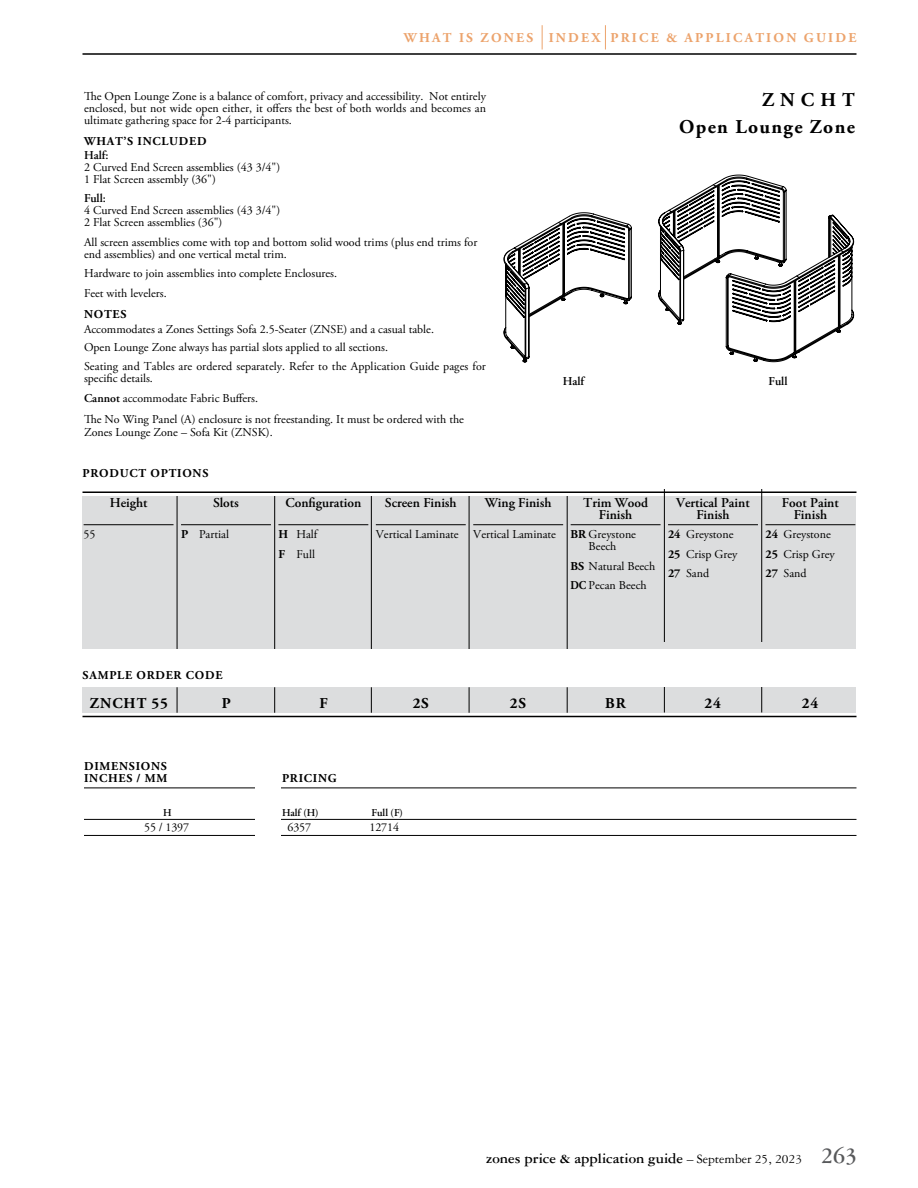
<style>
.page{position:relative;width:918px;height:1188px;background:#fff}
.page>*{position:absolute;margin:0;border:0;box-sizing:border-box;transform-origin:0 0}
.t1{font:700 19.5px/27px "Adobe Garamond Pro";letter-spacing:.07em;color:#000;text-align:right}
.t2{font:700 15px "Garamond Three";color:#000}
.t3{font:700 15px "Adobe Garamond Pro";letter-spacing:.06em;color:#000}
.t4{font:600 13.5px/12px "Adobe Garamond Pro";color:#000;text-align:center}
.t5{font:700 13.5px "Adobe Garamond Pro";letter-spacing:.165em;color:#eca36c}
.t6{font:12px/12px "Adobe Garamond Pro";color:#000}
.t7{font:700 12px/12px "Adobe Garamond Pro";letter-spacing:.065em;color:#000}
.t8{font:600 12px "Adobe Garamond Pro";color:#000}
.t9{font:600 10.5px "Adobe Garamond Pro";color:#000}
.s1{font-weight:600}
.s2{font-weight:700}
.s3{font-weight:400;font-size:13.5px}
.s4{font-size:24px;color:#58595b}
</style>
<div class="page">
<hr style="left:82px;top:53px;width:774px;height:2px;background:#000">
<svg style="left:542px;top:25px;width:1px;height:24px"></svg>
<svg style="left:605px;top:25px;width:1px;height:24px"></svg>
<hr style="left:84px;top:788px;width:772px;height:1px;background:#000">
<hr style="left:84px;top:819px;width:772px;height:1px;background:#000">
<hr style="left:84px;top:835px;width:772px;height:1px;background:#000">
<div style="left:256px;top:760px;width:25px;height:194px;background:#fff"></div>
<div style="left:82px;top:496px;width:774px;height:153px;background:#dcddde"></div>
<hr style="left:84px;top:524px;width:90px;height:1px;background:#000">
<hr style="left:181px;top:524px;width:90px;height:1px;background:#000">
<hr style="left:278px;top:524px;width:90px;height:1px;background:#000">
<hr style="left:376px;top:524px;width:90px;height:1px;background:#000">
<hr style="left:473px;top:524px;width:90px;height:1px;background:#000">
<hr style="left:571px;top:524px;width:90px;height:1px;background:#000">
<hr style="left:668px;top:524px;width:90px;height:1px;background:#000">
<hr style="left:765px;top:524px;width:90px;height:1px;background:#000">
<hr style="left:82px;top:491px;width:774px;height:2px;background:#000">
<hr style="left:371px;top:496px;width:1px;height:153px;background:#000">
<hr style="left:82px;top:716px;width:774px;height:1px;background:#000">
<div style="left:82px;top:687px;width:774px;height:26px;background:#dcddde"></div>
<svg style="left:371px;top:687px;width:1px;height:26px"></svg>
<hr style="left:664px;top:489px;width:1px;height:153px;background:#000">
<svg style="left:664px;top:687px;width:1px;height:25px"></svg>
<hr style="left:761px;top:489px;width:1px;height:153px;background:#000">
<svg style="left:761px;top:687px;width:1px;height:25px"></svg>
<hr style="left:469px;top:496px;width:1px;height:153px;background:#000">
<svg style="left:469px;top:687px;width:1px;height:26px"></svg>
<hr style="left:567px;top:496px;width:1px;height:153px;background:#000">
<svg style="left:567px;top:687px;width:1px;height:26px"></svg>
<hr style="left:274px;top:496px;width:1px;height:153px;background:#000">
<svg style="left:274px;top:687px;width:1px;height:26px"></svg>
<hr style="left:177px;top:496px;width:1px;height:153px;background:#000">
<svg style="left:177px;top:687px;width:1px;height:26px"></svg>
<svg style="left:503px;top:175px;width:351px;height:187px"></svg>
<p class="t5" style="left:404px;top:30px;width:454px">WHAT IS ZONES INDEX PRICE &amp; APPLICATION GUIDE</p>
<p class="t6" style="left:84px;top:91px;width:403px;text-align:justify">The Open Lounge Zone is a balance of comfort, privacy and accessibility. Not entirely enclosed, but not wide open either, it offers the best of both worlds and becomes an ultimate gathering space for 2-4 participants.</p>
<p class="t7" style="left:84px;top:136px;width:124px">WHAT’S INCLUDED</p>
<p class="t8" style="left:84px;top:148px;width:26px">Half:</p>
<p class="t6" style="left:84px;top:161px;width:198px">2 Curved End Screen assemblies (43 3/4")<br>1 Flat Screen assembly (36")</p>
<p class="t8" style="left:84px;top:191px;width:23px">Full:</p>
<p class="t6" style="left:84px;top:205px;width:198px">4 Curved End Screen assemblies (43 3/4")<br>2 Flat Screen assemblies (36")</p>
<p class="t6" style="left:84px;top:236px;width:395px">All screen assemblies come with top and bottom solid wood trims (plus end trims for end assemblies) and one vertical metal trim.</p>
<p class="t6" style="left:84px;top:264px;width:255px;line-height:19.5px">Hardware to join assemblies into complete Enclosures.<br>Feet with levelers.</p>
<p class="t7" style="left:84px;top:308px;width:44px">NOTES</p>
<p class="t6" style="left:84px;top:320px;width:352px;line-height:18px">Accommodates a Zones Settings Sofa 2.5-Seater (ZNSE) and a casual table.<br>Open Lounge Zone always has partial slots applied to all sections.</p>
<p class="t6" style="left:84px;top:361px;width:403px">Seating and Tables are ordered separately. Refer to the Application Guide pages for specific details.</p>
<p class="t6" style="left:84px;top:388px;width:381px;line-height:21px"><span class="s1">Cannot</span> accommodate Fabric Buffers.<br>The No Wing Panel (A) enclosure is not freestanding. It must be ordered with the</p>
<p class="t6" style="left:84px;top:427px;width:190px">Zones Lounge Zone – Sofa Kit (ZNSK).</p>
<p class="t7" style="left:83px;top:467px;width:127px">PRODUCT OPTIONS</p>
<h1 class="t1" style="left:679px;top:86px;width:177px">ZNCHT<br>Open Lounge Zone</h1>
<p class="t8" style="left:563px;top:374px;width:24px">Half</p>
<p class="t8" style="left:769px;top:374px;width:20px">Full</p>
<p class="t6" style="left:84px;top:529px;width:13px">55</p>
<p class="t4" style="left:110px;top:497px;width:39px">Height</p>
<p class="t4" style="left:213px;top:497px;width:27px">Slots</p>
<p class="t6" style="left:181px;top:529px;width:49px"><span class="s2">P</span> Partial</p>
<p class="t4" style="left:285px;top:497px;width:77px">Configuration</p>
<p class="t6" style="left:278px;top:525px;width:40px;line-height:19.5px"><span class="s2">H</span> Half<br><span class="s2">F</span> Full</p>
<p class="t4" style="left:385px;top:497px;width:73px">Screen Finish</p>
<p class="t6" style="left:376px;top:529px;width:84px">Vertical Laminate</p>
<p class="t4" style="left:485px;top:497px;width:68px">Wing Finish</p>
<p class="t6" style="left:473px;top:529px;width:84px">Vertical Laminate</p>
<p class="t4" style="left:583px;top:497px;width:66px">Trim Wood<br>Finish</p>
<p class="t6" style="left:571px;top:529px;width:67px;text-align:center"><span class="s2">BR</span> Greystone<br>Beech</p>
<p class="t6" style="left:571px;top:557px;width:86px;line-height:19.5px"><span class="s2">BS</span> Natural Beech<br><span class="s2">DC</span> Pecan Beech</p>
<p class="t4" style="left:676px;top:497px;width:75px">Vertical Paint<br>Finish</p>
<p class="t6" style="left:668px;top:525px;width:71px;line-height:19.5px"><span class="s2">24</span> Greystone<br><span class="s2">25</span> Crisp Grey<br><span class="s2">27</span> Sand</p>
<p class="t4" style="left:782px;top:497px;width:58px">Foot Paint<br>Finish</p>
<p class="t6" style="left:765px;top:525px;width:71px;line-height:19.5px"><span class="s2">24</span> Greystone<br><span class="s2">25</span> Crisp Grey<br><span class="s2">27</span> Sand</p>
<p class="t7" style="left:83px;top:669px;width:141px">SAMPLE ORDER CODE</p>
<p class="t3" style="left:90px;top:694px;width:79px">ZNCHT 55</p>
<p class="t3" style="left:222px;top:694px;width:11px">P</p>
<p class="t3" style="left:319px;top:694px;width:10px">F</p>
<p class="t3" style="left:413px;top:694px;width:18px">2S</p>
<p class="t3" style="left:510px;top:694px;width:18px">2S</p>
<p class="t3" style="left:605px;top:694px;width:22px">BR</p>
<p class="t3" style="left:705px;top:694px;width:18px">24</p>
<p class="t3" style="left:802px;top:694px;width:18px">24</p>
<p class="t7" style="left:84px;top:761px;width:85px">DIMENSIONS<br>INCHES / MM</p>
<p class="t7" style="left:282px;top:773px;width:56px">PRICING</p>
<p class="t9" style="left:163px;top:806px;width:10px">H</p>
<p class="t9" style="left:282px;top:806px;width:38px">Half (H)</p>
<p class="t9" style="left:372px;top:806px;width:33px">Full (F)</p>
<p class="t6" style="left:144px;top:822px;width:46px">55 / 1397</p>
<p class="t6" style="left:287px;top:822px;width:25px">6357</p>
<p class="t6" style="left:369px;top:822px;width:31px">12714</p>
<p class="t2" style="left:486px;top:1150px;width:373px">zones price &amp; application guide <span class="s3">– September 25, 2023</span> <span class="s4">263</span></p>
</div>
